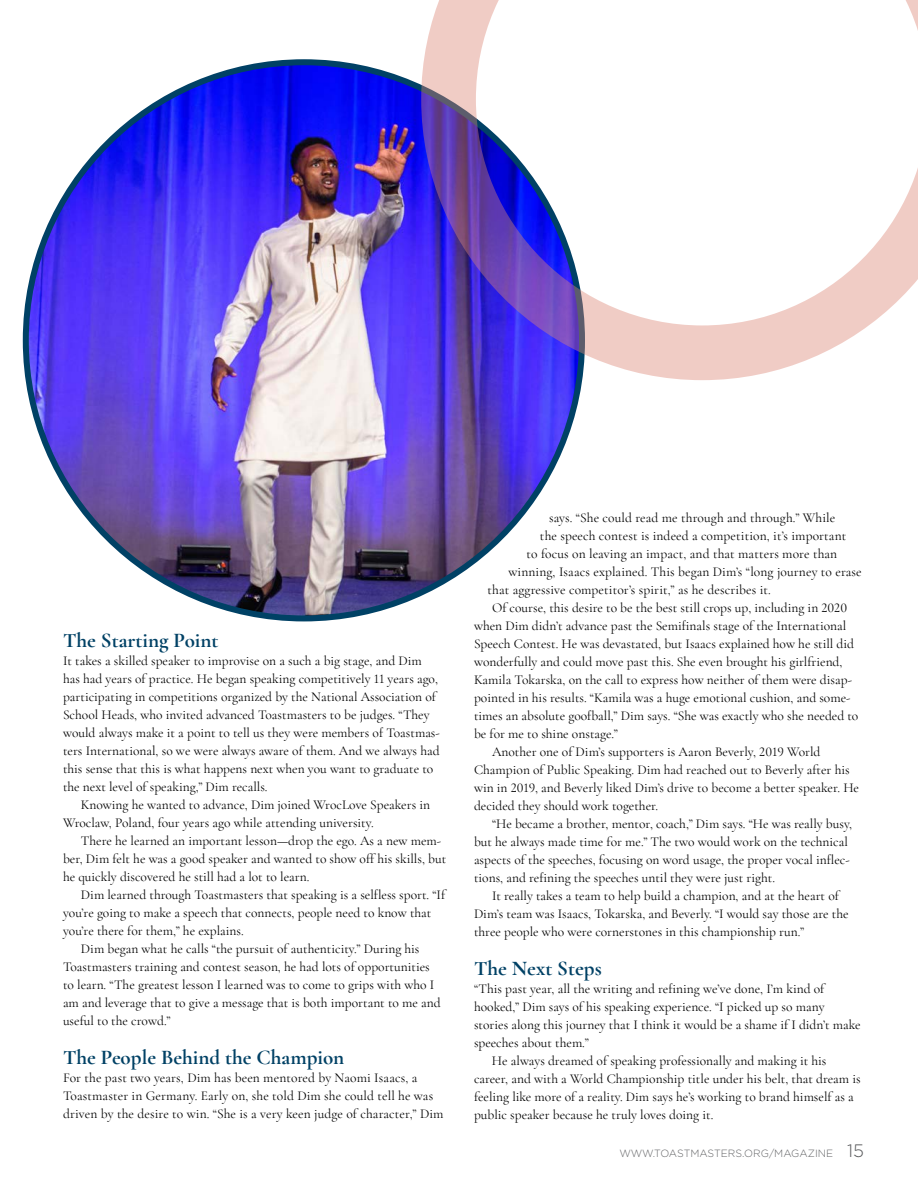
<style>
.page{position:relative;width:918px;height:1188px;background:#fff}
.page>*{position:absolute;margin:0;border:0;box-sizing:border-box;transform-origin:0 0}
.Subhead{font:700 21px "Cormorant Garamond";color:#004165}
.body_copy{font:13.5px/18px "Cormorant Garamond";color:#000}
.Body_Copy_-_No_indent{font:13.5px/18px "Cormorant Garamond";color:#000}
.t1{font:300 10.5px "Gotham";color:#636466}
.s1{font-size:18px;color:#58595b}
</style>
<div class="page">
<img style="left:26px;top:62px;width:554px;height:556px">
<svg style="left:421px;top:0;width:497px;height:380px"></svg>
<h2 class="Subhead" style="left:63px;top:628px;width:157px">The Starting Point</h2>
<p class="Body_Copy_-_No_indent" style="left:63px;top:652px;width:378px">It takes a skilled speaker to improvise on a such a big stage, and Dim has had years of practice. He began speaking competitively 11 years ago, participating in competitions organized by the National Association of School Heads, who invited advanced Toastmasters to be judges. “They would always make it a point to tell us they were members of Toastmas&shy;ters International, so we were always aware of them. And we always had this sense that this is what happens next when you want to graduate to the next level of speaking,” Dim recalls.</p>
<p class="body_copy" style="left:63px;top:796px;width:369px;text-indent:18px">Knowing he wanted to advance, Dim joined WrocLove Speakers in<br>Wroclaw, Poland, four years ago while attending university.</p>
<p class="body_copy" style="left:63px;top:832px;width:385px;text-indent:18px">There he learned an important lesson—drop the ego. As a new mem&shy;ber, Dim felt he was a good speaker and wanted to show off his skills, but he quickly discovered he still had a lot to learn.</p>
<p class="body_copy" style="left:63px;top:886px;width:384px;text-indent:18px">Dim learned through Toastmasters that speaking is a selfless sport. “If you’re going to make a speech that connects, people need to know that you’re there for them,” he explains.</p>
<p class="body_copy" style="left:63px;top:940px;width:379px;text-indent:18px">Dim began what he calls “the pursuit of authenticity.” During his Toastmasters training and contest season, he had lots of opportunities to learn. “The greatest lesson I learned was to come to grips with who I am and leverage that to give a message that is both important to me and useful to the crowd.”</p>
<h2 class="Subhead" style="left:63px;top:1045px;width:283px">The People Behind the Champion</h2>
<p class="Body_Copy_-_No_indent" style="left:63px;top:1069px;width:382px">For the past two years, Dim has been mentored by Naomi Isaacs, a<br>Toastmaster in Germany. Early on, she told Dim she could tell he was driven by the desire to win. “She is a very keen judge of character,” Dim</p>
<p class="Body_Copy_-_No_indent" style="left:549px;top:508px;width:288px">says. “She could read me through and through.” While</p>
<p class="Body_Copy_-_No_indent" style="left:540px;top:526px;width:308px">the speech contest is indeed a competition, it’s important</p>
<p class="Body_Copy_-_No_indent" style="left:527px;top:544px;width:312px">to focus on leaving an impact, and that matters more than</p>
<p class="Body_Copy_-_No_indent" style="left:508px;top:562px;width:355px">winning, Isaacs explained. This began Dim’s “long journey to erase</p>
<p class="Body_Copy_-_No_indent" style="left:488px;top:580px;width:285px">that aggressive competitor’s spirit,” as he describes it.</p>
<p class="body_copy" style="left:474px;top:598px;width:386px;text-indent:18px">Of course, this desire to be the best still crops up, including in 2020 when Dim didn’t advance past the Semifinals stage of the International Speech Contest. He was devastated, but Isaacs explained how he still did wonderfully and could move past this. She even brought his girlfriend, Kamila Tokarska, on the call to express how neither of them were disap&shy;pointed in his results. “Kamila was a huge emotional cushion, and some&shy;times an absolute goofball,” Dim says. “She was exactly who she needed to be for me to shine onstage.”</p>
<p class="body_copy" style="left:474px;top:742px;width:387px;text-indent:18px">Another one of Dim’s supporters is Aaron Beverly, 2019 World Champion of Public Speaking. Dim had reached out to Beverly after his win in 2019, and Beverly liked Dim’s drive to become a better speaker. He decided they should work together.</p>
<p class="body_copy" style="left:474px;top:814px;width:380px;text-indent:18px">“He became a brother, mentor, coach,” Dim says. “He was really busy, but he always made time for me.” The two would work on the technical aspects of the speeches, focusing on word usage, the proper vocal inflec&shy;tions, and refining the speeches until they were just right.</p>
<p class="body_copy" style="left:474px;top:886px;width:376px;text-indent:18px">It really takes a team to help build a champion, and at the heart of<br>Dim’s team was Isaacs, Tokarska, and Beverly. “I would say those are the three people who were cornerstones in this championship run.”</p>
<h2 class="Subhead" style="left:474px;top:955px;width:129px">The Next Steps</h2>
<p class="Body_Copy_-_No_indent" style="left:474px;top:979px;width:388px">“This past year, all the writing and refining we’ve done, I’m kind of hooked,” Dim says of his speaking experience. “I picked up so many stories along this journey that I think it would be a shame if I didn’t make speeches about them.”</p>
<p class="body_copy" style="left:474px;top:1051px;width:388px;text-indent:18px">He always dreamed of speaking professionally and making it his career, and with a World Championship title under his belt, that dream is feeling like more of a reality. Dim says he’s working to brand himself as a public speaker because he truly loves doing it.</p>
<p class="t1" style="left:619px;top:1147px;width:246px">WWW.TOASTMASTERS.ORG/MAGAZINE <span class="s1">15</span></p>
</div>
